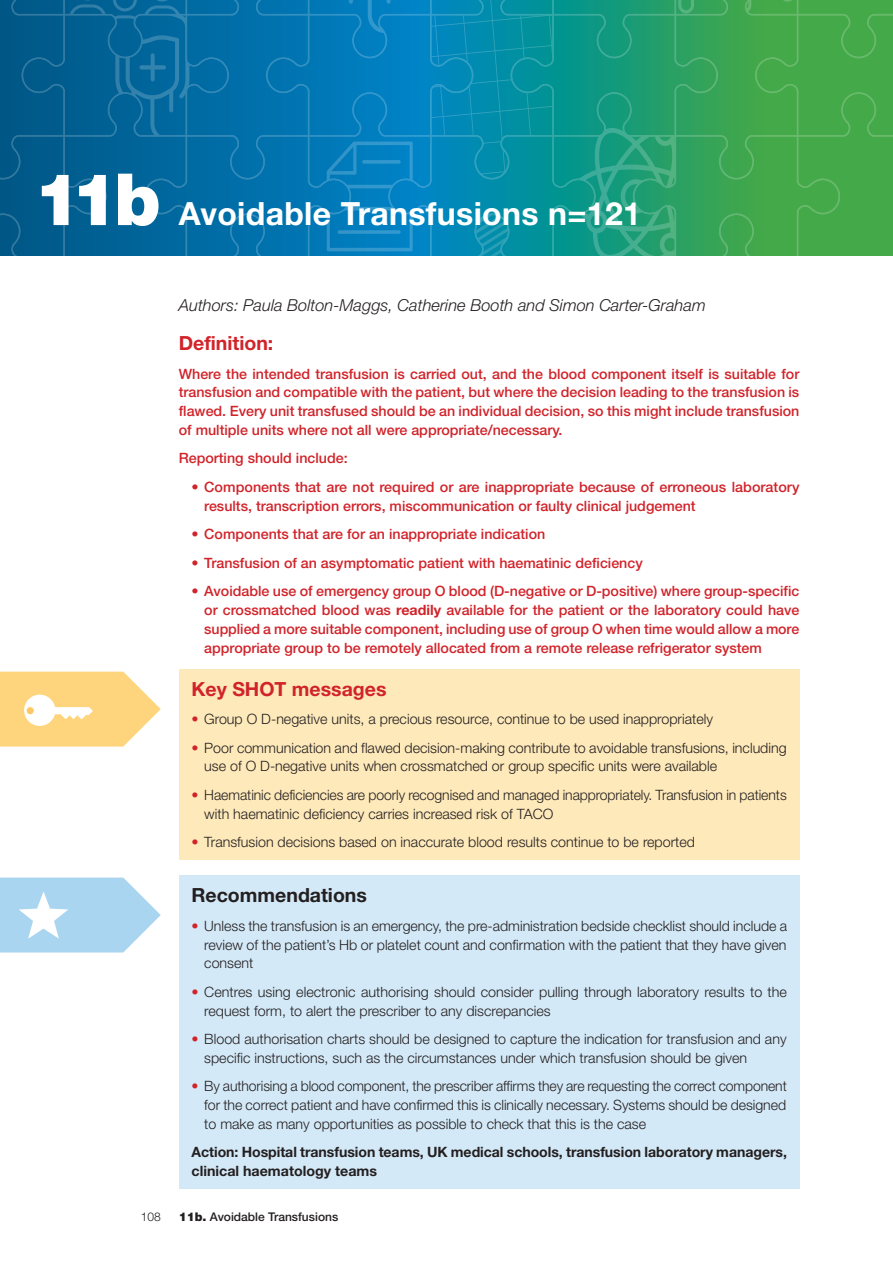
<style>
.page{position:relative;width:893px;height:1263px;background:#fff}
.page>*{position:absolute;margin:0;border:0;box-sizing:border-box;transform-origin:0 0}
.t1{font:900 72px "Helvetica Neue LT Std";color:#fff}
.t2{font:700 31.95px "Helvetica Neue LT Std";letter-spacing:.01em;color:#fff}
.t3{font:700 19.5px "Helvetica Neue LT Std";color:#d1232a}
.t4{font:700 19.5px "Helvetica Neue LT Std";color:#231f20}
.t5{font:italic 300 16.5px "Helvetica Neue LT Std";color:#231f20}
.t6{font:300 14.25px/18.8px "Helvetica Neue LT Std";color:#231f20}
.t7{font:500 14.25px/18.8px "Helvetica Neue LT Std";color:#d1232a;text-align:justify}
.t8{font:700 14.25px/18.8px "Helvetica Neue LT Std";letter-spacing:-.005em;color:#231f20}
.t9{font:500 12px "Helvetica Neue LT Std";color:#231f20}
.t10{font:300 12px "Helvetica Neue LT Std";color:#231f20}
.s1{font-weight:700}
.s2{color:#d1232a}
.s3{font-weight:900}
</style>
<div class="page">
<div style="left:179px;top:669px;width:620px;height:191px;background:#fee9ba"></div>
<div style="left:179px;top:875px;width:620px;height:314px;background:#d4e9f7"></div>
<svg style="left:0;top:0;width:893px;height:255px;background:#15878d"></svg>
<div style="left:859px;top:162px;width:34px;height:53px;background:#44a948"></div>
<svg style="left:0;top:877px;width:161px;height:75px"></svg>
<svg style="left:0;top:672px;width:161px;height:74px"></svg>
<h1 class="t1" style="left:33px;top:156px;width:129px">11b</h1>
<h2 class="t2" style="left:179px;top:194px;width:464px">Avoidable Transfusions n=121</h2>
<p class="t5" style="left:179px;top:295px;width:528px">Authors: Paula Bolton-Maggs, Catherine Booth and Simon Carter-Graham</p>
<h3 class="t3" style="left:179px;top:331px;width:96px">Definition:</h3>
<p class="t7" style="left:179px;top:364px;width:622px">Where the intended transfusion is carried out, and the blood component itself is suitable for transfusion and compatible with the patient, but where the decision leading to the transfusion is flawed. Every unit transfused should be an individual decision, so this might include transfusion of multiple units where not all were appropriate/necessary.</p>
<p class="t7" style="left:179px;top:449px;width:170px">Reporting should include:</p>
<p class="t7" style="left:204px;top:477px;width:597px;text-indent:-13px">• Components that are not required or are inappropriate because of erroneous laboratory results, transcription errors, miscommunication or faulty clinical judgement</p>
<p class="t7" style="left:192px;top:524px;width:355px">• Components that are for an inappropriate indication</p>
<p class="t7" style="left:192px;top:553px;width:453px">• Transfusion of an asymptomatic patient with haematinic deficiency</p>
<p class="t7" style="left:204px;top:581px;width:597px;text-indent:-13px">• Avoidable use of emergency group O blood (D-negative or D-positive) where group-specific or crossmatched blood was <span class="s1">readily</span> available for the patient or the laboratory could have supplied a more suitable component, including use of group O when time would allow a more appropriate group to be remotely allocated from a remote release refrigerator system</p>
<h3 class="t3" style="left:192px;top:676px;width:197px">Key SHOT messages</h3>
<p class="t6" style="left:192px;top:709px;width:523px"><span class="s2">•</span> Group O D-negative units, a precious resource, continue to be used inappropriately</p>
<p class="t6" style="left:204px;top:738px;width:584px;text-indent:-13px"><span class="s2">•</span> Poor communication and flawed decision-making contribute to avoidable transfusions, including use of O D-negative units when crossmatched or group specific units were available</p>
<p class="t6" style="left:204px;top:785px;width:584px;text-indent:-13px"><span class="s2">•</span> Haematinic deficiencies are poorly recognised and managed inappropriately. Transfusion in patients with haematinic deficiency carries increased risk of TACO</p>
<p class="t6" style="left:192px;top:832px;width:505px"><span class="s2">•</span> Transfusion decisions based on inaccurate blood results continue to be reported</p>
<h3 class="t4" style="left:192px;top:883px;width:177px">Recommendations</h3>
<p class="t6" style="left:204px;top:916px;width:584px;text-align:justify;text-indent:-13px"><span class="s2">•</span> Unless the transfusion is an emergency, the pre-administration bedside checklist should include a review of the patient’s Hb or platelet count and confirmation with the patient that they have given consent</p>
<p class="t6" style="left:204px;top:982px;width:584px;text-indent:-13px"><span class="s2">•</span> Centres using electronic authorising should consider pulling through laboratory results to the request form, to alert the prescriber to any discrepancies</p>
<p class="t6" style="left:204px;top:1029px;width:584px;text-indent:-13px"><span class="s2">•</span> Blood authorisation charts should be designed to capture the indication for transfusion and any specific instructions, such as the circumstances under which transfusion should be given</p>
<p class="t6" style="left:204px;top:1076px;width:584px;text-align:justify;text-indent:-13px"><span class="s2">•</span> By authorising a blood component, the prescriber affirms they are requesting the correct component for the correct patient and have confirmed this is clinically necessary. Systems should be designed to make as many opportunities as possible to check that this is the case</p>
<p class="t8" style="left:192px;top:1142px;width:597px">Action: Hospital transfusion teams, UK medical schools, transfusion laboratory managers, clinical haematology teams</p>
<p class="t10" style="left:141px;top:1209px;width:22px">108</p>
<p class="t9" style="left:179px;top:1209px;width:161px"><span class="s3">11b.</span> Avoidable Transfusions</p>
</div>
